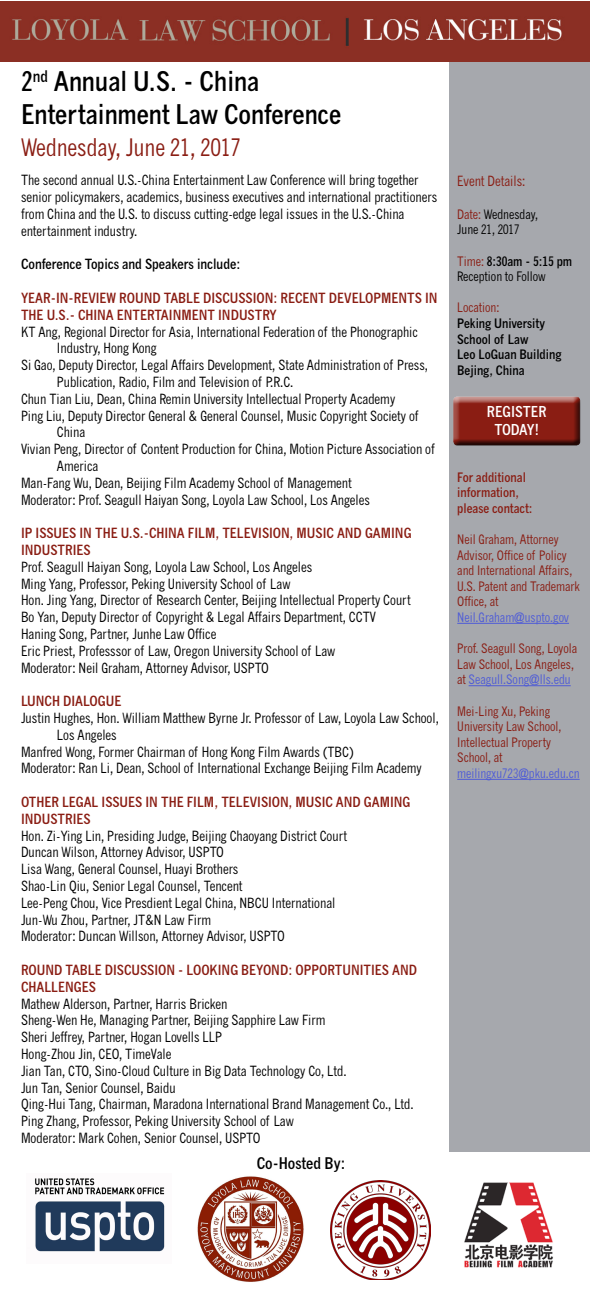
<style>
.page{position:relative;width:590px;height:1300px;background:#fff}
.page>*{position:absolute;margin:0;border:0;box-sizing:border-box;transform-origin:0 0}
.t1{font:700 condensed 27px "News Gothic MT Std";color:#000}
.t2{font:condensed 24px "News Gothic MT Std";color:#8a1d13}
.t3{font:700 condensed 16px "News Gothic MT Std";color:#000}
.t4{font:700 condensed 15px "News Gothic MT Std";color:#fff}
.t5{font:condensed 14px/16.8px "News Gothic MT Std";color:#000}
.t6{font:700 condensed 14px/16.8px "News Gothic MT Std";color:#8a1d13}
.t7{font:700 condensed 14px "News Gothic MT Std";color:#000}
.t8{font:condensed 14px "News Gothic MT Std";color:#8a1d13}
.t9{font:condensed 13px/15.6px "News Gothic MT Std";color:#8a1d13}
.t10{font:700 condensed 13px "News Gothic MT Std";color:#000}
.t11{font:condensed 13px "News Gothic MT Std";color:#4f5cd6}
.t12{font:condensed 13px "News Gothic MT Std";color:#000}
.t13{font:700 condensed 13px/15.6px "News Gothic MT Std";color:#8a1d13}
.s1{color:#8a1d13}
.s2{font-weight:400;color:#8a1d13}
.s3{color:#4f5cd6}
</style>
<div class="page">
<div style="left:449px;top:62px;width:141px;height:1090px;background:#a6a8ad"></div>
<img style="left:0;top:1px;width:590px;height:61px">
<hr style="left:457px;top:623px;width:112px;height:1px;background:#4f5cd6">
<hr style="left:469px;top:685px;width:102px;height:1px;background:#4f5cd6">
<hr style="left:457px;top:779px;width:123px;height:1px;background:#4f5cd6">
<div style="left:452px;top:392px;width:129px;height:51px;background:#fff;opacity:.75"></div>
<div style="left:452px;top:397px;width:129px;height:49px;background:#000;opacity:.75"></div>
<img style="left:464px;top:1182px;width:89px;height:86px">
<img style="left:35px;top:1178px;width:130px;height:74px">
<img style="left:197px;top:1176px;width:107px;height:106px">
<img style="left:331px;top:1180px;width:100px;height:99px">
<p class="t1" style="left:21px;top:65px;width:240px">2<sup>nd</sup> Annual U.S. - China</p>
<p class="t1" style="left:21px;top:97px;width:322px">Entertainment Law Conference</p>
<p class="t2" style="left:21px;top:133px;width:221px">Wednesday, June 21, 2017</p>
<p class="t5" style="left:21px;top:172px;width:418px">The second annual U.S.-China Entertainment Law Conference will bring together senior policymakers, academics, business executives and international practitioners from China and the U.S. to discuss cutting-edge legal issues in the U.S.-China entertainment industry.</p>
<p class="t7" style="left:21px;top:256px;width:221px">Conference Topics and Speakers include:</p>
<p class="t6" style="left:21px;top:289px;width:418px">YEAR-IN-REVIEW ROUND TABLE DISCUSSION: RECENT DEVELOPMENTS IN<br>THE U.S.- CHINA ENTERTAINMENT INDUSTRY</p>
<p class="t5" style="left:57px;top:323px;width:362px;text-indent:-36px">KT Ang, Regional Director for Asia, International Federation of the Phonographic<br>Industry, Hong Kong</p>
<p class="t5" style="left:57px;top:357px;width:373px;text-indent:-36px">Si Gao, Deputy Director, Legal Affairs Development, State Administration of Press,<br>Publication, Radio, Film and Television of P.R.C.</p>
<p class="t5" style="left:21px;top:390px;width:376px">Chun Tian Liu, Dean, China Remin University Intellectual Property Academy</p>
<p class="t5" style="left:21px;top:407px;width:399px">Ping Liu, Deputy Director General &amp; General Counsel, Music Copyright Society of</p>
<p class="t5" style="left:57px;top:424px;width:30px">China</p>
<p class="t5" style="left:57px;top:441px;width:379px;text-indent:-36px">Vivian Peng, Director of Content Production for China, Motion Picture Association of<br>America</p>
<p class="t5" style="left:21px;top:474px;width:332px">Man-Fang Wu, Dean, Beijing Film Academy School of Management</p>
<p class="t5" style="left:21px;top:491px;width:351px">Moderator: Prof. Seagull Haiyan Song, Loyola Law School, Los Angeles</p>
<p class="t6" style="left:21px;top:525px;width:392px">IP ISSUES IN THE U.S.-CHINA FILM, TELEVISION, MUSIC AND GAMING<br>INDUSTRIES</p>
<p class="t5" style="left:21px;top:558px;width:293px">Prof. Seagull Haiyan Song, Loyola Law School, Los Angeles</p>
<p class="t5" style="left:21px;top:575px;width:271px">Ming Yang, Professor, Peking University School of Law</p>
<p class="t5" style="left:21px;top:592px;width:391px">Hon. Jing Yang, Director of Research Center, Beijing Intellectual Property Court</p>
<p class="t5" style="left:21px;top:609px;width:356px">Bo Yan, Deputy Director of Copyright &amp; Legal Affairs Department, CCTV</p>
<p class="t5" style="left:21px;top:626px;width:197px">Haning Song, Partner, Junhe Law Office</p>
<p class="t5" style="left:21px;top:642px;width:316px">Eric Priest, Professsor of Law, Oregon University School of Law</p>
<p class="t5" style="left:21px;top:659px;width:249px">Moderator: Neil Graham, Attorney Advisor, USPTO</p>
<p class="t6" style="left:21px;top:693px;width:102px">LUNCH DIALOGUE</p>
<p class="t5" style="left:57px;top:710px;width:383px;text-indent:-36px">Justin Hughes, Hon. William Matthew Byrne Jr. Professor of Law, Loyola Law School,<br>Los Angeles</p>
<p class="t5" style="left:21px;top:743px;width:334px">Manfred Wong, Former Chairman of Hong Kong Film Awards (TBC)</p>
<p class="t5" style="left:21px;top:760px;width:402px">Moderator: Ran Li, Dean, School of International Exchange Beijing Film Academy</p>
<p class="t6" style="left:21px;top:793px;width:391px">OTHER LEGAL ISSUES IN THE FILM, TELEVISION, MUSIC AND GAMING<br>INDUSTRIES</p>
<p class="t5" style="left:21px;top:827px;width:328px">Hon. Zi-Ying Lin, Presiding Judge, Beijing Chaoyang District Court</p>
<p class="t5" style="left:21px;top:844px;width:204px">Duncan Wilson, Attorney Advisor, USPTO</p>
<p class="t5" style="left:21px;top:861px;width:219px">Lisa Wang, General Counsel, Huayi Brothers</p>
<p class="t5" style="left:21px;top:878px;width:223px">Shao-Lin Qiu, Senior Legal Counsel, Tencent</p>
<p class="t5" style="left:21px;top:894px;width:316px">Lee-Peng Chou, Vice Presdient Legal China, NBCU International</p>
<p class="t5" style="left:21px;top:911px;width:192px">Jun-Wu Zhou, Partner, JT&amp;N Law Firm</p>
<p class="t5" style="left:21px;top:928px;width:265px">Moderator: Duncan Willson, Attorney Advisor, USPTO</p>
<p class="t6" style="left:21px;top:961px;width:398px">ROUND TABLE DISCUSSION - LOOKING BEYOND: OPPORTUNITIES AND<br>CHALLENGES</p>
<p class="t5" style="left:21px;top:995px;width:208px">Mathew Alderson, Partner, Harris Bricken</p>
<p class="t5" style="left:21px;top:1012px;width:306px">Sheng-Wen He, Managing Partner, Beijing Sapphire Law Firm</p>
<p class="t5" style="left:21px;top:1029px;width:202px">Sheri Jeffrey, Partner, Hogan Lovells LLP</p>
<p class="t5" style="left:21px;top:1046px;width:152px">Hong-Zhou Jin, CEO, TimeVale</p>
<p class="t5" style="left:21px;top:1062px;width:327px">Jian Tan, CTO, Sino-Cloud Culture in Big Data Technology Co, Ltd.</p>
<p class="t5" style="left:21px;top:1079px;width:156px">Jun Tan, Senior Counsel, Baidu</p>
<p class="t5" style="left:21px;top:1096px;width:394px">Qing-Hui Tang, Chairman, Maradona International Brand Management Co., Ltd.</p>
<p class="t5" style="left:21px;top:1113px;width:274px">Ping Zhang, Professor, Peking University School of Law</p>
<p class="t5" style="left:21px;top:1130px;width:241px">Moderator: Mark Cohen, Senior Counsel, USPTO</p>
<p class="t3" style="left:257px;top:1153px;width:90px">Co-Hosted By:</p>
<p class="t8" style="left:457px;top:173px;width:70px">Event Details:</p>
<p class="t12" style="left:457px;top:207px;width:82px"><span class="s1">Date:</span> Wednesday,</p>
<p class="t12" style="left:457px;top:222px;width:64px">June 21, 2017</p>
<p class="t10" style="left:457px;top:253px;width:116px"><span class="s2">Time:</span> 8:30am - 5:15 pm</p>
<p class="t12" style="left:457px;top:269px;width:90px">Reception to Follow</p>
<p class="t9" style="left:457px;top:300px;width:44px">Location:</p>
<p class="t10" style="left:457px;top:315px;width:89px">Peking University</p>
<p class="t10" style="left:457px;top:331px;width:73px">School of Law</p>
<p class="t10" style="left:457px;top:347px;width:106px">Leo LoGuan Building</p>
<p class="t10" style="left:457px;top:362px;width:69px">Bejing, China</p>
<p class="t4" style="left:487px;top:402px;width:61px">REGISTER</p>
<p class="t4" style="left:495px;top:420px;width:46px">TODAY!</p>
<p class="t13" style="left:457px;top:469px;width:70px">For additional information,</p>
<p class="t13" style="left:457px;top:500px;width:77px">please contact:</p>
<p class="t9" style="left:457px;top:532px;width:124px">Neil Graham, Attorney<br>Advisor, Office of Policy and International Affairs,<br>U.S. Patent and Trademark<br>Office, at</p>
<p class="t11" style="left:457px;top:610px;width:113px">Neil.Graham@uspto.gov</p>
<p class="t9" style="left:457px;top:641px;width:121px">Prof. Seagull Song, Loyola<br>Law School, Los Angeles, at <span class="s3">Seagull.Song@lls.edu</span></p>
<p class="t9" style="left:457px;top:703px;width:106px">Mei-Ling Xu, Peking<br>University Law School,<br>Intellectual Property<br>School, at</p>
<p class="t11" style="left:457px;top:766px;width:124px">meilingxu723@pku.edu.cn</p>
</div>
